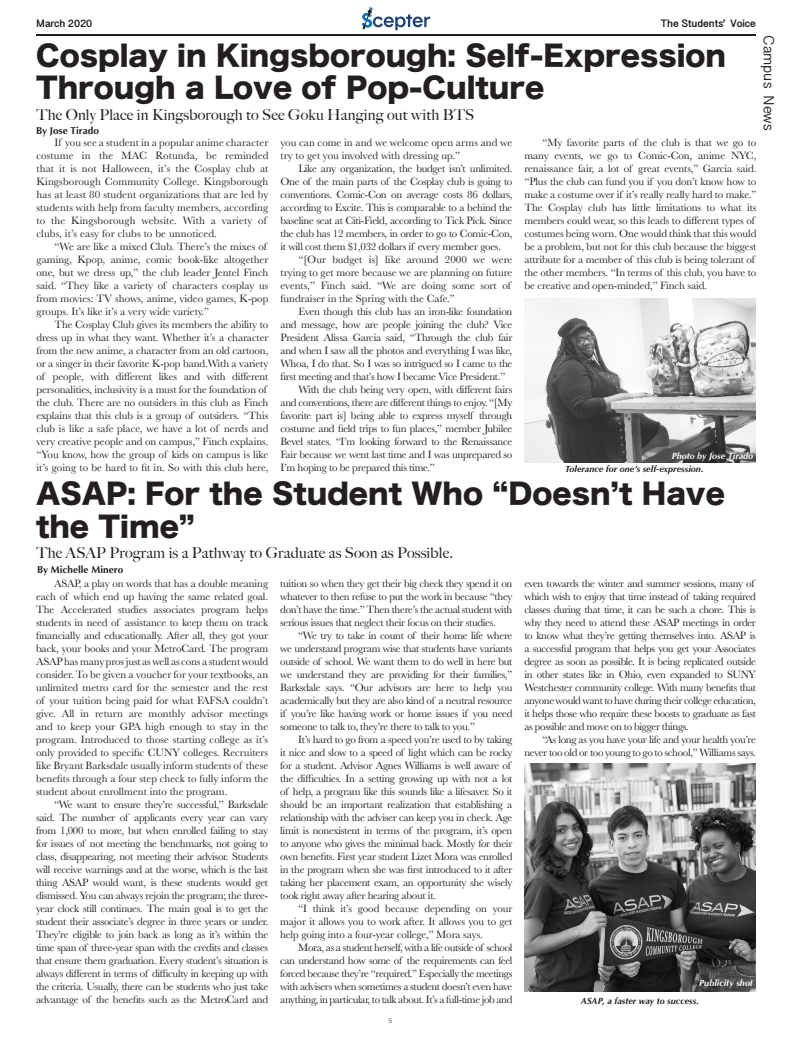
<style>
.page{position:relative;width:792px;height:1044px;background:#fff}
.page>*{position:absolute;margin:0;border:0;box-sizing:border-box;transform-origin:0 0}
.t1{font:28px/32px "Hira Kaku Std N W8";color:#231f20}
.SUBTITLE{font:500 15px "Big Caslon";letter-spacing:.01em;color:#231f20}
.t2{font:15px "Kannada Sangam MN";color:#231f20}
.TEXT{font:11px/13px "Baskerville";letter-spacing:-.015em;color:#231f20;text-align:justify}
.TEXT-2{font:11px/13px "Baskerville";letter-spacing:-.035em;color:#231f20}
.TEXT-3{font:11px/13px "Baskerville";letter-spacing:.01em;color:#231f20}
.t3{font:700 11px "Kannada Sangam MN";color:#231f20}
.Byline{font:700 10px "Optima";color:#231f20}
.Byline-2{font:italic 700 9px "Optima";letter-spacing:.005em;color:#231f20}
.Byline-3{font:italic 700 9px "Optima";color:#fff}
.t4{font:7px "Acumin Variable Concept";color:#231f20}
</style>
<div class="page">
<hr style="left:36px;top:34px;width:720px;height:2px;background:#231f20">
<svg style="left:362px;top:6px;width:68px;height:24px"></svg>
<img style="left:524px;top:298px;width:232px;height:165px">
<img style="left:524px;top:764px;width:232px;height:228px">
<p class="t3" style="left:36px;top:17px;width:58px">March 2020</p>
<p class="t3" style="left:660px;top:17px;width:97px">The Students’ Voice</p>
<p class="t2" style="left:778px;top:35px;width:97px;rotate:90deg">Campus News</p>
<p class="t1" style="left:36px;top:41px;width:692px">Cosplay in Kingsborough: Self-Expression<br>Through a Love of Pop-Culture</p>
<p class="SUBTITLE" style="left:37px;top:102px;width:439px">The Only Place in Kingsborough to See Goku Hanging out with BTS</p>
<p class="Byline" style="left:36px;top:125px;width:64px">By Jose Tirado</p>
<p class="TEXT" style="left:524px;top:136px;width:234px;text-align:left;text-indent:18px">“My favorite parts of the club is that we go to many events, we go to Comic-Con, anime NYC, renaissance fair, a lot of great events,” Garcia said. “Plus the club can fund you if you don’t know how to make a costume over if it’s really really hard to make.” The Cosplay club has little limitations to what its members could wear, so this leads to different types of costumes being worn. One would think that this would be a problem, but not for this club because the biggest attribute for a member of this club is being tolerant of the other members. “In terms of this club, you have to be creative and open-minded,” Finch said.</p>
<p class="TEXT-3" style="left:36px;top:136px;width:234px;text-indent:18px">If you see a student in a popular anime character costume in the MAC Rotunda, be reminded that it is not Halloween, it’s the Cosplay club at Kingsborough Community College. Kingsborough has at least 80 student organizations that are led by students with help from faculty members, according to the Kingsborough website. With a variety of clubs, it’s easy for clubs to be unnoticed.</p>
<p class="TEXT" style="left:36px;top:240px;width:234px;text-align:left;text-indent:18px">“We are like a mixed Club. There’s the mixes of gaming, Kpop, anime, comic book-like altogether one, but we dress up,” the club leader Jentel Finch said. “They like a variety of characters cosplay us from movies: TV shows, anime, video games, K-pop groups. It’s like it’s a very wide variety.”</p>
<p class="TEXT" style="left:36px;top:318px;width:234px;text-align:left;text-indent:18px">The Cosplay Club gives its members the ability to dress up in what they want. Whether it’s a character from the new anime, a character from an old cartoon, or a singer in their favorite K-pop band.With a variety of people, with different likes and with different personalities, inclusivity is a must for the foundation of the club. There are no outsiders in this club as Finch explains that this club is a group of outsiders. “This club is like a safe place, we have a lot of nerds and very creative people and on campus,” Finch explains. “You know, how the group of kids on campus is like it’s going to be hard to fit in. So with this club here,</p>
<p class="TEXT" style="left:280px;top:136px;width:233px">you can come in and we welcome open arms and we try to get you involved with dressing up.”</p>
<p class="TEXT" style="left:280px;top:162px;width:233px;text-indent:18px">Like any organization, the budget isn’t unlimited.<br>One of the main parts of the Cosplay club is going to conventions. Comic-Con on average costs 86 dollars, according to Excite. This is comparable to a behind the baseline seat at Citi-Field, according to Tick Pick. Since the club has 12 members, in order to go to Comic-Con, it will cost them $1,032 dollars if every member goes.</p>
<p class="TEXT" style="left:280px;top:253px;width:234px;text-align:left;text-indent:18px">“[Our budget is] like around 2000 we were trying to get more because we are planning on future events,” Finch said. “We are doing some sort of fundraiser in the Spring with the Cafe.”</p>
<p class="TEXT" style="left:280px;top:305px;width:233px;text-indent:18px">Even though this club has an iron-like foundation and message, how are people joining the club? Vice President Alissa Garcia said, “Through the club fair and when I saw all the photos and everything I was like, Whoa, I do that. So I was so intrigued so I came to the first meeting and that’s how I became Vice President.”</p>
<p class="TEXT" style="left:280px;top:383px;width:233px;text-indent:18px">With the club being very open, with different fairs and conventions, there are different things to enjoy. “[My favorite part is] being able to express myself through costume and field trips to fun places,” member Jubilee Bevel states. “I’m looking forward to the Renaissance Fair because we went last time and I was unprepared so I’m hoping to be prepared this time.”</p>
<p class="Byline-3" style="left:672px;top:450px;width:83px">Photo by Jose Tirado</p>
<p class="Byline-2" style="left:565px;top:463px;width:140px">Tolerance for one’s self-expression.</p>
<p class="t1" style="left:36px;top:478px;width:690px;line-height:33px">ASAP: For the Student Who “Doesn’t Have the Time”</p>
<p class="SUBTITLE" style="left:36px;top:541px;width:418px">The ASAP Program is a Pathway to Graduate as Soon as Possible.</p>
<p class="Byline" style="left:37px;top:564px;width:88px">By Michelle Minero</p>
<p class="TEXT" style="left:36px;top:577px;width:234px;text-indent:18px">ASAP, a play on words that has a double meaning each of which end up having the same related goal.<br>The Accelerated studies associates program helps students in need of assistance to keep them on track financially and educationally. After all, they got your back, your books and your MetroCard. The program ASAP has many pros just as well as cons a student would consider. To be given a voucher for your textbooks, an unlimited metro card for the semester and the rest of your tuition being paid for what FAFSA couldn’t give. All in return are monthly advisor meetings and to keep your GPA high enough to stay in the program. Introduced to those starting college as it’s only provided to specific CUNY colleges. Recruiters like Bryant Barksdale usually inform students of these benefits through a four step check to fully inform the student about enrollment into the program.</p>
<p class="TEXT" style="left:36px;top:798px;width:234px;text-indent:18px">“We want to ensure they’re successful,” Barksdale said. The number of applicants every year can vary from 1,000 to more, but when enrolled failing to stay for issues of not meeting the benchmarks, not going to class, disappearing, not meeting their advisor. Students will receive warnings and at the worse, which is the last thing ASAP would want, is these students would get dismissed. You can always rejoin the program; the three&shy;year clock still continues. The main goal is to get the student their associate’s degree in three years or under.<br>They’re eligible to join back as long as it’s within the time span of three-year span with the credits and classes that ensure them graduation. Every student’s situation is always different in terms of difficulty in keeping up with the criteria. Usually, there can be students who just take advantage of the benefits such as the MetroCard and</p>
<p class="TEXT" style="left:280px;top:577px;width:234px">tuition so when they get their big check they spend it on whatever to then refuse to put the work in because “they don’t have the time.” Then there’s the actual student with serious issues that neglect their focus on their studies.</p>
<p class="TEXT" style="left:280px;top:629px;width:234px;text-indent:18px">“We try to take in count of their home life where we understand program wise that students have variants outside of school. We want them to do well in here but we understand they are providing for their families,” Barksdale says. “Our advisors are here to help you academically but they are also kind of a neutral resource if you’re like having work or home issues if you need someone to talk to, they’re there to talk to you.”</p>
<p class="TEXT" style="left:280px;top:733px;width:234px;text-align:left;text-indent:18px">It’s hard to go from a speed you’re used to by taking it nice and slow to a speed of light which can be rocky for a student. Advisor Agnes Williams is well aware of the difficulties. In a setting growing up with not a lot of help, a program like this sounds like a lifesaver. So it should be an important realization that establishing a relationship with the adviser can keep you in check. Age limit is nonexistent in terms of the program, it’s open to anyone who gives the minimal back. Mostly for their own benefits. First year student Lizet Mora was enrolled in the program when she was first introduced to it after taking her placement exam, an opportunity she wisely took right away after hearing about it.</p>
<p class="TEXT" style="left:280px;top:902px;width:234px;text-indent:18px">“I think it’s good because depending on your major it allows you to work after. It allows you to get help going into a four-year college,” Mora says.</p>
<p class="TEXT" style="left:280px;top:941px;width:234px;text-indent:18px">Mora, as a student herself, with a life outside of school can understand how some of the requirements can feel forced because they’re “required.” Especially the meetings with advisers when sometimes a student doesn’t even have anything, in particular, to talk about. It’s a full-time job and</p>
<p class="t4" style="left:388px;top:1016px;width:5px">5</p>
<p class="TEXT-2" style="left:524px;top:577px;width:233px">even towards the winter and summer sessions, many of which wish to enjoy that time instead of taking required classes during that time, it can be such a chore. This is why they need to attend these ASAP meetings in order to know what they’re getting themselves into. ASAP is a successful program that helps you get your Associates degree as soon as possible. It is being replicated outside in other states like in Ohio, even expanded to SUNY Westchester community college. With many benefits that anyone would want to have during their college education, it helps those who require these boosts to graduate as fast as possible and move on to bigger things.</p>
<p class="TEXT" style="left:524px;top:733px;width:233px;text-align:right">“As long as you have your life and your health you’re never too old or too young to go to school,” Williams says.</p>
<p class="Byline-3" style="left:699px;top:978px;width:55px">Publicity shot</p>
<p class="Byline-2" style="left:581px;top:995px;width:120px">ASAP, a faster way to success.</p>
</div>
